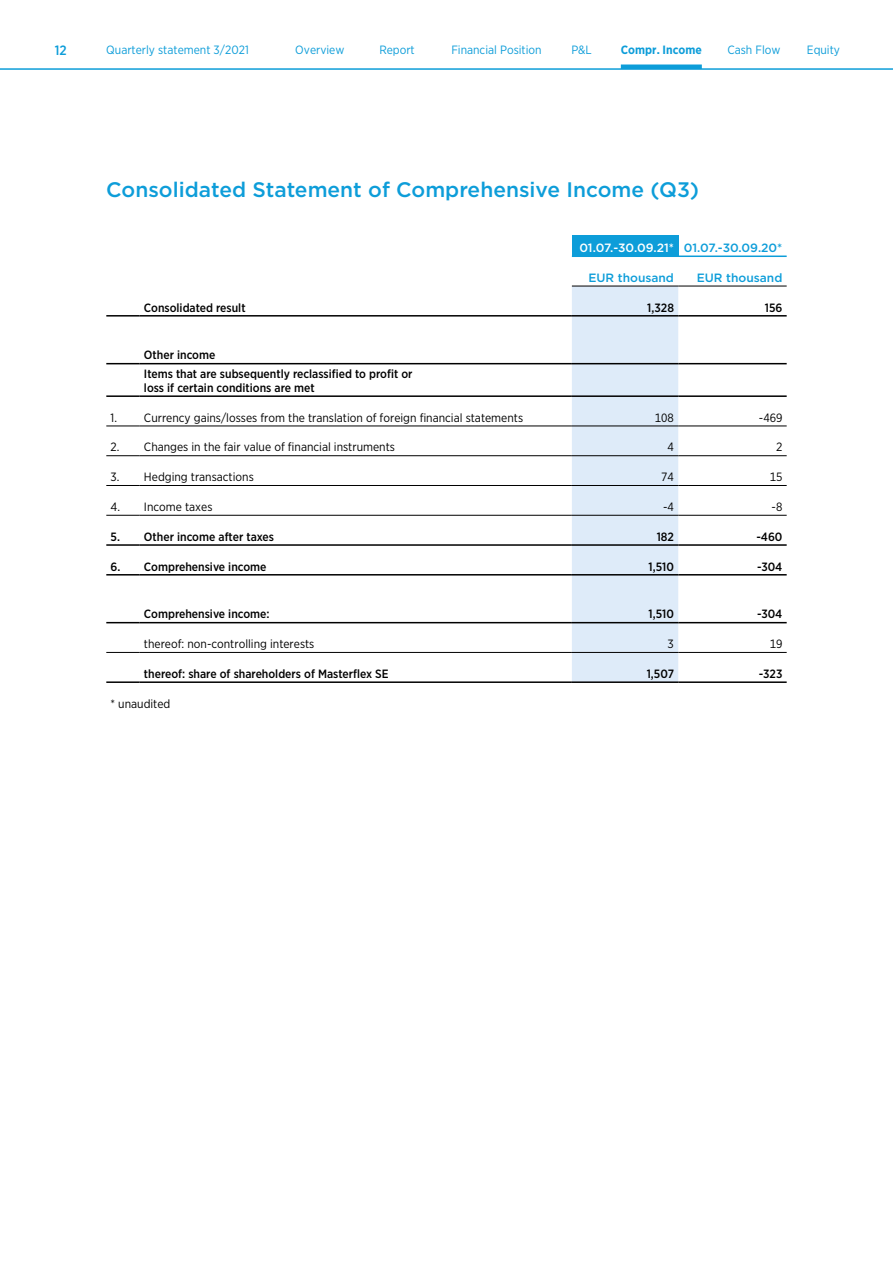
<style>
.page{position:relative;width:893px;height:1263px;background:#fff}
.page>*{position:absolute;margin:0;border:0;box-sizing:border-box;transform-origin:0 0}
.t1{font:500 21px "Gotham";color:#0d9dd9}
.t2{font:500 13.5px "Gotham Narrow";color:#0d9dd9}
.t3{font:500 12px/18.1px "Gotham Narrow";color:#000}
.t4{font:12px "Gotham Narrow";color:#000}
.t5{font:12px "Gotham Narrow";color:#0d9dd9}
.t6{font:500 12px "Gotham";color:#fff}
.t7{font:500 12px "Gotham";color:#0d9dd9}
.t8{font:700 12px "Gotham Narrow";color:#0d9dd9}
.s1{color:#0d9dd9}
</style>
<div class="page">
<hr style="left:0;top:68px;width:893px;height:2px;background:#0d9dd9">
<hr style="left:621px;top:65px;width:81px;height:4px;background:#0d9dd9">
<div style="left:572px;top:235px;width:106px;height:21px;background:#0d9dd9"></div>
<div style="left:572px;top:287px;width:106px;height:394px;background:#deebf9"></div>
<hr style="left:572px;top:255px;width:106px;height:2px;background:#0d9dd9">
<hr style="left:678px;top:255px;width:109px;height:2px;background:#0d9dd9">
<hr style="left:106px;top:315px;width:34px;height:2px;background:#000">
<hr style="left:140px;top:315px;width:432px;height:2px;background:#000">
<hr style="left:572px;top:315px;width:106px;height:2px;background:#000">
<hr style="left:678px;top:315px;width:109px;height:2px;background:#000">
<hr style="left:106px;top:574px;width:34px;height:1px;background:#000">
<hr style="left:140px;top:574px;width:432px;height:1px;background:#000">
<hr style="left:572px;top:574px;width:106px;height:1px;background:#000">
<hr style="left:678px;top:574px;width:109px;height:1px;background:#000">
<hr style="left:106px;top:622px;width:34px;height:1px;background:#000">
<hr style="left:140px;top:622px;width:432px;height:1px;background:#000">
<hr style="left:572px;top:622px;width:106px;height:1px;background:#000">
<hr style="left:678px;top:622px;width:109px;height:1px;background:#000">
<hr style="left:572px;top:286px;width:106px;height:1px;background:#000">
<hr style="left:678px;top:286px;width:109px;height:1px;background:#000">
<hr style="left:106px;top:363px;width:34px;height:1px;background:#000">
<hr style="left:140px;top:363px;width:432px;height:1px;background:#000">
<hr style="left:572px;top:363px;width:106px;height:1px;background:#000">
<hr style="left:678px;top:363px;width:109px;height:1px;background:#000">
<hr style="left:106px;top:395px;width:34px;height:2px;background:#000">
<hr style="left:140px;top:395px;width:432px;height:2px;background:#000">
<hr style="left:572px;top:395px;width:106px;height:2px;background:#000">
<hr style="left:678px;top:395px;width:109px;height:2px;background:#000">
<hr style="left:106px;top:652px;width:34px;height:1px;background:#000">
<hr style="left:140px;top:652px;width:432px;height:1px;background:#000">
<hr style="left:572px;top:652px;width:106px;height:1px;background:#000">
<hr style="left:678px;top:652px;width:109px;height:1px;background:#000">
<hr style="left:106px;top:426px;width:34px;height:1px;background:#000">
<hr style="left:140px;top:426px;width:432px;height:1px;background:#000">
<hr style="left:572px;top:426px;width:106px;height:1px;background:#000">
<hr style="left:678px;top:426px;width:109px;height:1px;background:#000">
<hr style="left:106px;top:455px;width:34px;height:1px;background:#000">
<hr style="left:140px;top:455px;width:432px;height:1px;background:#000">
<hr style="left:572px;top:455px;width:106px;height:1px;background:#000">
<hr style="left:678px;top:455px;width:109px;height:1px;background:#000">
<hr style="left:106px;top:485px;width:34px;height:1px;background:#000">
<hr style="left:140px;top:485px;width:432px;height:1px;background:#000">
<hr style="left:572px;top:485px;width:106px;height:1px;background:#000">
<hr style="left:678px;top:485px;width:109px;height:1px;background:#000">
<hr style="left:106px;top:515px;width:34px;height:1px;background:#000">
<hr style="left:140px;top:515px;width:432px;height:1px;background:#000">
<hr style="left:572px;top:515px;width:106px;height:1px;background:#000">
<hr style="left:678px;top:515px;width:109px;height:1px;background:#000">
<hr style="left:106px;top:681px;width:34px;height:2px;background:#000">
<hr style="left:140px;top:681px;width:432px;height:2px;background:#000">
<hr style="left:572px;top:681px;width:106px;height:2px;background:#000">
<hr style="left:678px;top:681px;width:109px;height:2px;background:#000">
<hr style="left:106px;top:544px;width:34px;height:2px;background:#000">
<hr style="left:140px;top:544px;width:432px;height:2px;background:#000">
<hr style="left:572px;top:544px;width:106px;height:2px;background:#000">
<hr style="left:678px;top:544px;width:109px;height:2px;background:#000">
<p class="t2" style="left:55px;top:41px;width:13px">12</p>
<p class="t5" style="left:106px;top:42px;width:144px">Quarterly statement 3/2021</p>
<p class="t5" style="left:295px;top:42px;width:51px">Overview</p>
<p class="t5" style="left:379px;top:42px;width:37px">Report</p>
<p class="t5" style="left:451px;top:42px;width:92px">Financial Position</p>
<p class="t5" style="left:571px;top:42px;width:22px">P&amp;L</p>
<p class="t8" style="left:621px;top:42px;width:82px">Compr. Income</p>
<p class="t5" style="left:727px;top:42px;width:55px">Cash Flow</p>
<p class="t5" style="left:807px;top:42px;width:35px">Equity</p>
<h1 class="t1" style="left:106px;top:175px;width:594px">Consolidated Statement of Comprehensive Income (Q3)</h1>
<p class="t6" style="left:579px;top:240px;width:205px">01.07.-30.09.21* <span class="s1">01.07.-30.09.20*</span></p>
<p class="t7" style="left:588px;top:270px;width:87px">EUR thousand</p>
<p class="t7" style="left:697px;top:270px;width:87px">EUR thousand</p>
<p class="t3" style="left:144px;top:298px;width:103px">Consolidated result</p>
<p class="t3" style="left:647px;top:298px;width:28px">1,328</p>
<p class="t3" style="left:765px;top:298px;width:19px">156</p>
<p class="t3" style="left:144px;top:346px;width:270px">Other income<br>Items that are subsequently reclassified to profit or</p>
<p class="t3" style="left:144px;top:378px;width:172px">loss if certain conditions are met</p>
<p class="t4" style="left:111px;top:410px;width:414px">1. Currency gains/losses from the translation of foreign financial statements</p>
<p class="t4" style="left:655px;top:410px;width:21px">108</p>
<p class="t4" style="left:759px;top:410px;width:25px">-469</p>
<p class="t4" style="left:111px;top:440px;width:286px">2. Changes in the fair value of financial instruments</p>
<p class="t4" style="left:668px;top:440px;width:8px">4</p>
<p class="t4" style="left:776px;top:440px;width:8px">2</p>
<p class="t4" style="left:111px;top:470px;width:145px">3. Hedging transactions</p>
<p class="t4" style="left:661px;top:470px;width:14px">74</p>
<p class="t4" style="left:770px;top:470px;width:14px">15</p>
<p class="t4" style="left:111px;top:499px;width:103px">4. Income taxes</p>
<p class="t4" style="left:663px;top:499px;width:12px">-4</p>
<p class="t4" style="left:772px;top:499px;width:12px">-8</p>
<p class="t3" style="left:111px;top:527px;width:165px">5. Other income after taxes</p>
<p class="t3" style="left:657px;top:527px;width:19px">182</p>
<p class="t3" style="left:756px;top:527px;width:28px">-460</p>
<p class="t3" style="left:111px;top:557px;width:158px">6. Comprehensive income</p>
<p class="t3" style="left:649px;top:557px;width:27px">1,510</p>
<p class="t3" style="left:757px;top:557px;width:27px">-304</p>
<p class="t3" style="left:144px;top:605px;width:127px">Comprehensive income:</p>
<p class="t3" style="left:649px;top:605px;width:27px">1,510</p>
<p class="t3" style="left:757px;top:605px;width:27px">-304</p>
<p class="t4" style="left:144px;top:636px;width:172px">thereof: non-controlling interests</p>
<p class="t4" style="left:668px;top:636px;width:8px">3</p>
<p class="t4" style="left:770px;top:636px;width:14px">19</p>
<p class="t3" style="left:144px;top:664px;width:246px">thereof: share of shareholders of Masterflex SE</p>
<p class="t3" style="left:647px;top:664px;width:29px">1,507</p>
<p class="t3" style="left:759px;top:664px;width:25px">-323</p>
<p class="t4" style="left:111px;top:696px;width:61px">* unaudited</p>
</div>
